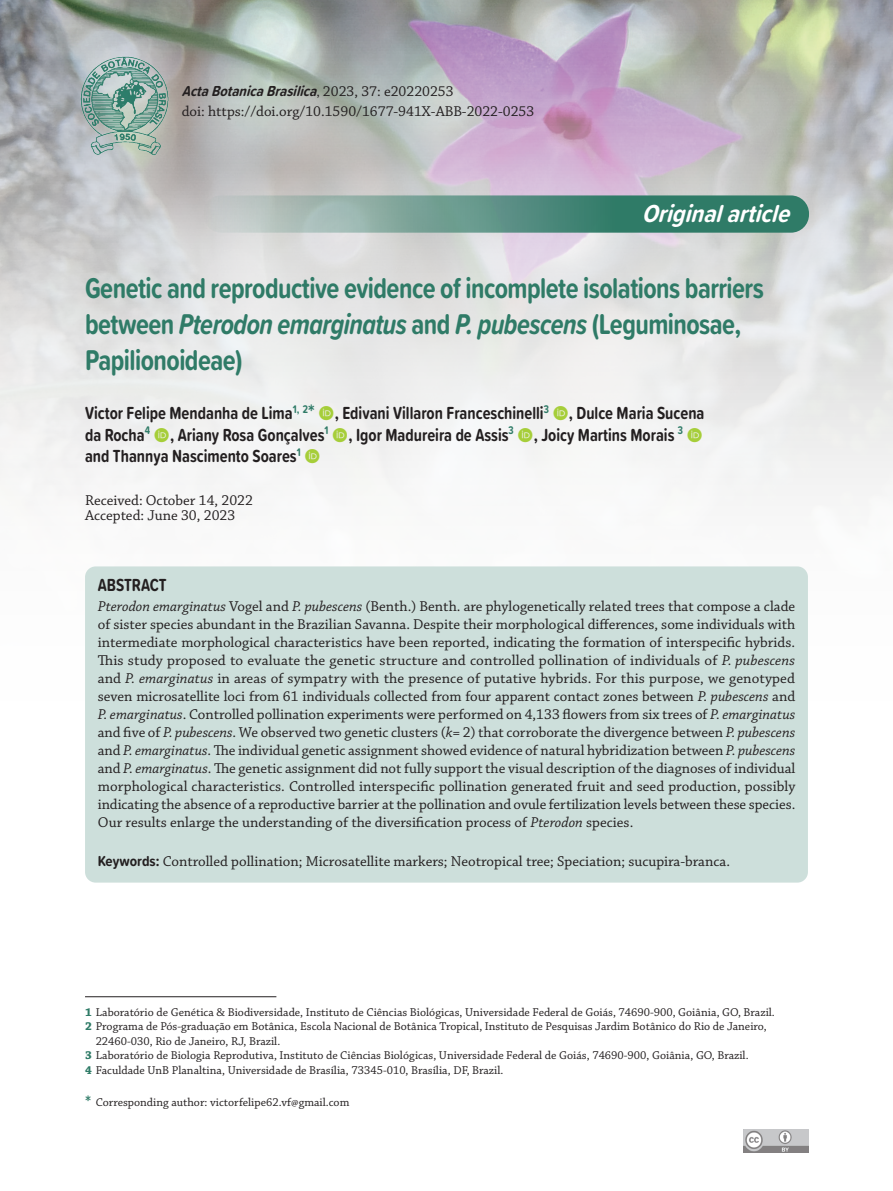
<style>
.page{position:relative;width:893px;height:1191px;background:#fff}
.page>*{position:absolute;margin:0;border:0;box-sizing:border-box;transform-origin:0 0}
.t1{font:700 29.7px/36px "Proxima Soft Cond";letter-spacing:-.02em;color:#2f7b67;scale:.91 1}
.t2{font:italic 700 25.5px "Proxima Soft Cond";color:#fff}
.t3{font:700 18.15px/21.6px "Proxima Soft Cond";color:#231f20;scale:.91 1}
.t4{font:15px/18px "Chaparral Pro";color:#231f20}
.t5{font:italic 700 15px "Proxima Soft Cond";color:#231f20}
.t6{font:12px "Chaparral Pro";color:#231f20}
.s1{font-weight:400;font-style:normal}
.s2{font-family:"Chaparral Pro";font-weight:400;font-style:normal}
.s3{font-style:italic}
.s4{font-size:21.45px;color:#2f7b67}
.s5{font-family:"Proxima Soft Cond";font-weight:700}
.s6{font-weight:700;color:#2f7b67}
.s7{font-weight:700;font-size:15px;color:#2f7b67}
</style>
<div class="page">
<img style="left:743px;top:1129px;width:66px;height:23px">
<img style="left:0;top:0;width:893px;height:496px">
<svg style="left:203px;top:195px;width:606px;height:38px;background:#68998c"></svg>
<img style="left:77px;top:51px;width:98px;height:111px">
<div style="left:85px;top:566px;width:723px;height:316px;background:#cddfdb;border-radius:11px"></div>
<hr style="left:85px;top:996px;width:191px;height:1px;background:#231f20">
<svg style="left:319px;top:406px;width:15px;height:14px"></svg>
<svg style="left:554px;top:406px;width:14px;height:14px"></svg>
<svg style="left:155px;top:427px;width:14px;height:15px"></svg>
<svg style="left:333px;top:427px;width:14px;height:15px"></svg>
<svg style="left:518px;top:427px;width:15px;height:15px"></svg>
<svg style="left:688px;top:427px;width:14px;height:15px"></svg>
<svg style="left:305px;top:449px;width:14px;height:14px"></svg>
<p class="t5" style="left:182px;top:79px;width:273px">ActaBotanicaBrasilica<span class="s1">,</span> <span class="s2">2 0 2 3 , 3 7 : e 2 0 2 2 0 2 5 3</span></p>
<p class="t4" style="left:182px;top:103px;width:354px">doi: https://doi.org/10.1590/1677-941X-ABB-2022-0253</p>
<h2 class="t2" style="left:642px;top:194px;width:158px">Originalarticle</h2>
<h1 class="t1" style="left:85px;top:269px;width:747px">Genetic and reproductive evidence of incomplete isolations barriers between <span class="s3">Pterodon emarginatus</span> and <span class="s3">P. pubescens</span> (Leguminosae,<br>Papilionoideae)</h1>
<p class="t3" style="left:85px;top:401px;width:682px">Victor Felipe Mendanha de Lima<sup>1,</sup> <sup>2</sup><span class="s4">*</span> , Edivani Villaron Franceschinelli<sup>3</sup> , Dulce Maria Sucena da Rocha<sup>4</sup> , Ariany Rosa Gonçalves<sup>1</sup> , Igor Madureira de Assis<sup>3</sup> , Joicy Martins Morais <sup>3 </sup>and Thannya Nascimento Soares<sup>1</sup></p>
<p class="t4" style="left:85px;top:493px;width:169px;line-height:15px">Received: October 14, 2022<br>Accepted: June 30, 2023</p>
<p class="t3" style="left:98px;top:573px;width:77px">ABSTRACT</p>
<p class="t4" style="left:98px;top:598px;width:699px;text-align:justify"><span class="s3">Pterodon emarginatus</span> Vogel and <span class="s3">P. pubescens</span> (Benth.) Benth. are phylogenetically related trees that compose a clade of sister species abundant in the Brazilian Savanna. Despite their morphological differences, some individuals with intermediate morphological characteristics have been reported, indicating the formation of interspecific hybrids.<br>This study proposed to evaluate the genetic structure and controlled pollination of individuals of <span class="s3">P. pubescens </span>and <span class="s3">P. emarginatus</span> in areas of sympatry with the presence of putative hybrids. For this purpose, we genotyped seven microsatellite loci from 61 individuals collected from four apparent contact zones between <span class="s3">P. pubescens</span> and <span class="s3">P. emarginatus</span>. Controlled pollination experiments were performed on 4,133 flowers from six trees of <span class="s3">P. emarginatus </span>and five of <span class="s3">P. pubescens</span>. We observed two genetic clusters (<span class="s3">k</span>= 2) that corroborate the divergence between <span class="s3">P. pubescens </span>and <span class="s3">P. emarginatus</span>. The individual genetic assignment showed evidence of natural hybridization between <span class="s3">P. pubescens </span>and <span class="s3">P. emarginatus</span>. The genetic assignment did not fully support the visual description of the diagnoses of individual morphological characteristics. Controlled interspecific pollination generated fruit and seed production, possibly indicating the absence of a reproductive barrier at the pollination and ovule fertilization levels between these species.<br>Our results enlarge the understanding of the diversification process of <span class="s3">Pterodon</span> species.</p>
<p class="t4" style="left:98px;top:853px;width:634px"><span class="s5">Keywords:</span> Controlled pollination; Microsatellite markers; Neotropical tree; Speciation; sucupira-branca.</p>
<p class="t6" style="left:85px;top:1005px;width:691px"><span class="s6">1</span> Laboratório de Genética &amp; Biodiversidade, Instituto de Ciências Biológicas, Universidade Federal de Goiás, 74690-900, Goiânia, GO, Brazil.</p>
<p class="t6" style="left:85px;top:1019px;width:683px"><span class="s6">2</span> Programa de Pós-graduação em Botânica, Escola Nacional de Botânica Tropical, Instituto de Pesquisas Jardim Botânico do Rio de Janeiro,</p>
<p class="t6" style="left:96px;top:1034px;width:186px">22460-030, Rio de Janeiro, RJ, Brazil.</p>
<p class="t6" style="left:85px;top:1048px;width:665px"><span class="s6">3</span> Laboratório de Biologia Reprodutiva, Instituto de Ciências Biológicas, Universidade Federal de Goiás, 74690-900, Goiânia, GO, Brazil.</p>
<p class="t6" style="left:85px;top:1063px;width:420px"><span class="s6">4</span> Faculdade UnB Planaltina, Universidade de Brasília, 73345-010, Brasília, DF, Brazil.</p>
<p class="t6" style="left:85px;top:1095px;width:266px"><span class="s7">*</span> Corresponding author: victorfelipe62.vf@gmail.com</p>
</div>
